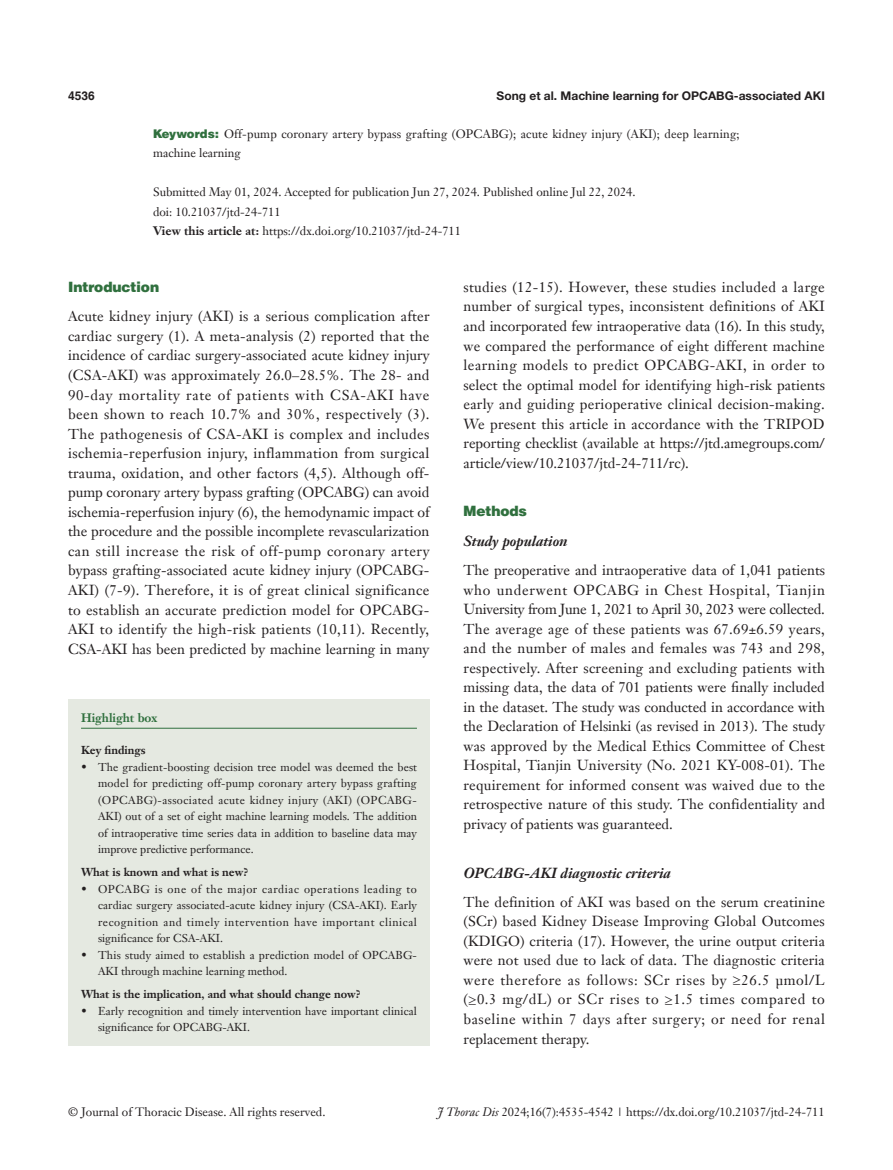
<style>
.page{position:relative;width:893px;height:1170px;background:#fff}
.page>*{position:absolute;margin:0;border:0;box-sizing:border-box;transform-origin:0 0}
.t1{font:14.25px/19.5px "Janson Text LT";color:#231f20;text-align:justify}
._2ji-6_5{font:italic 700 14.25px "Janson Text LT";color:#231f20}
._2ji-zhengti{font:italic 700 14.25px "Janson Text LT";color:#231f20}
._1ji-zhengti{font:900 14.25px "Helvetica";color:#30703e}
._1ji-6_5{font:900 14.25px "Helvetica";color:#30703e}
.A-Keywords{font:12px/19.5px "Janson Text LT";color:#231f20}
.A-time{font:12px "Janson Text LT";color:#231f20}
.A-View_this_article{font:12px "Janson Text LT";color:#231f20}
.t2{font:700 12px "Helvetica Neue LT Pro";color:#231f20}
.A-doi{font:12px "Janson Text LT";color:#231f20}
.Cite{font:700 12px "Janson Text LT";color:#30703e}
.t3{font:700 12px "Helvetica";color:#231f20}
.box-zhengwen{font:11.25px/16.5px "Janson Text LT";letter-spacing:.005em;color:#231f20;text-align:justify}
.box-biaoti-1_5mm{font:700 11.25px "Janson Text LT";color:#231f20}
.box-biaoti{font:700 11.25px "Janson Text LT";color:#231f20}
.s1{font-family:"Helvetica AME";color:#30703e}
.s2{font-weight:700}
.s3{font-style:italic}
</style>
<div class="page">
<div style="left:68px;top:698px;width:362px;height:347px;background:#e5e9e1"></div>
<hr style="left:81px;top:727px;width:336px;height:1px;background:#30703e">
<p class="t3" style="left:68px;top:88px;width:28px">4536</p>
<p class="t2" style="left:497px;top:88px;width:330px">Song et al. Machine learning for OPCABG-associated AKI</p>
<p class="A-Keywords" style="left:153px;top:124px;width:588px"><span class="s1">Keywords:</span> Off-pump coronary artery bypass grafting (OPCABG); acute kidney injury (AKI); deep learning; machine learning</p>
<p class="A-time" style="left:153px;top:185px;width:484px">Submitted May 01, 2024. Accepted for publication Jun 27, 2024. Published online Jul 22, 2024.</p>
<p class="A-doi" style="left:153px;top:204px;width:129px">doi: 10.21037/jtd-24-711</p>
<p class="A-View_this_article" style="left:153px;top:224px;width:309px"><span class="s2">View this article at:</span> https://dx.doi.org/10.21037/jtd-24-711</p>
<p class="_1ji-zhengti" style="left:68px;top:278px;width:93px">Introduction</p>
<p class="t1" style="left:68px;top:306px;width:363px">Acute kidney injury (AKI) is a serious complication after cardiac surgery (1). A meta-analysis (2) reported that the incidence of cardiac surgery-associated acute kidney injury (CSA-AKI) was approximately 26.0–28.5%. The 28- and 90-day mortality rate of patients with CSA-AKI have been shown to reach 10.7% and 30%, respectively (3).<br>The pathogenesis of CSA-AKI is complex and includes ischemia-reperfusion injury, inflammation from surgical trauma, oxidation, and other factors (4,5). Although off&shy;pump coronary artery bypass grafting (OPCABG) can avoid ischemia-reperfusion injury (6), the hemodynamic impact of the procedure and the possible incomplete revascularization can still increase the risk of off-pump coronary artery bypass grafting-associated acute kidney injury (OPCABG-AKI) (7-9). Therefore, it is of great clinical significance to establish an accurate prediction model for OPCABG-AKI to identify the high-risk patients (10,11). Recently, CSA-AKI has been predicted by machine learning in many</p>
<p class="Cite" style="left:81px;top:710px;width:78px">Highlight box</p>
<p class="box-biaoti" style="left:81px;top:743px;width:66px">Key findings</p>
<p class="box-zhengwen" style="left:98px;top:758px;width:320px;text-indent:-17px">• The gradient-boosting decision tree model was deemed the best model for predicting off-pump coronary artery bypass grafting (OPCABG)-associated acute kidney injury (AKI) (OPCABG-AKI) out of a set of eight machine learning models. The addition of intraoperative time series data in addition to baseline data may improve predictive performance.</p>
<p class="box-biaoti-1_5mm" style="left:81px;top:865px;width:169px">What is known and what is new?</p>
<p class="box-zhengwen" style="left:98px;top:880px;width:321px;text-indent:-17px">• OPCABG is one of the major cardiac operations leading to cardiac surgery associated-acute kidney injury (CSA-AKI). Early recognition and timely intervention have important clinical significance for CSA-AKI.</p>
<p class="box-zhengwen" style="left:98px;top:946px;width:320px;text-indent:-17px">• This study aimed to establish a prediction model of OPCABG-<br>AKI through machine learning method.</p>
<p class="box-biaoti-1_5mm" style="left:81px;top:986px;width:281px">What is the implication, and what should change now?</p>
<p class="box-zhengwen" style="left:98px;top:1002px;width:320px;text-indent:-17px">• Early recognition and timely intervention have important clinical significance for OPCABG-AKI.</p>
<p class="t1" style="left:463px;top:277px;width:363px">studies (12-15). However, these studies included a large number of surgical types, inconsistent definitions of AKI and incorporated few intraoperative data (16). In this study, we compared the performance of eight different machine learning models to predict OPCABG-AKI, in order to select the optimal model for identifying high-risk patients early and guiding perioperative clinical decision-making.<br>We present this article in accordance with the TRIPOD reporting checklist (available at https://jtd.amegroups.com/ article/view/10.21037/jtd-24-711/rc).</p>
<p class="_1ji-6_5" style="left:463px;top:502px;width:65px">Methods</p>
<p class="_2ji-zhengti" style="left:463px;top:531px;width:106px">Study population</p>
<p class="t1" style="left:463px;top:560px;width:363px">The preoperative and intraoperative data of 1,041 patients who underwent OPCABG in Chest Hospital, Tianjin University from June 1, 2021 to April 30, 2023 were collected.<br>The average age of these patients was 67.69±6.59 years, and the number of males and females was 743 and 298, respectively. After screening and excluding patients with missing data, the data of 701 patients were finally included in the dataset. The study was conducted in accordance with the Declaration of Helsinki (as revised in 2013). The study was approved by the Medical Ethics Committee of Chest Hospital, Tianjin University (No. 2021 KY-008-01). The requirement for informed consent was waived due to the retrospective nature of this study. The confidentiality and privacy of patients was guaranteed.</p>
<p class="_2ji-6_5" style="left:463px;top:863px;width:209px">OPCABG-AKI diagnostic criteria</p>
<p class="t1" style="left:463px;top:892px;width:363px">The definition of AKI was based on the serum creatinine (SCr) based Kidney Disease Improving Global Outcomes (KDIGO) criteria (17). However, the urine output criteria were not used due to lack of data. The diagnostic criteria were therefore as follows: SCr rises by ≥26.5 μmol/L (≥0.3 mg/dL) or SCr rises to ≥1.5 times compared to baseline within 7 days after surgery; or need for renal replacement therapy.</p>
<p class="A-Keywords" style="left:68px;top:1102px;width:259px">© Journal of Thoracic Disease. All rights reserved.</p>
<p class="A-Keywords" style="left:437px;top:1102px;width:389px"><span class="s3">J Thorac Dis</span> 2024;16(7):4535-4542 | https://dx.doi.org/10.21037/jtd-24-711</p>
</div>
